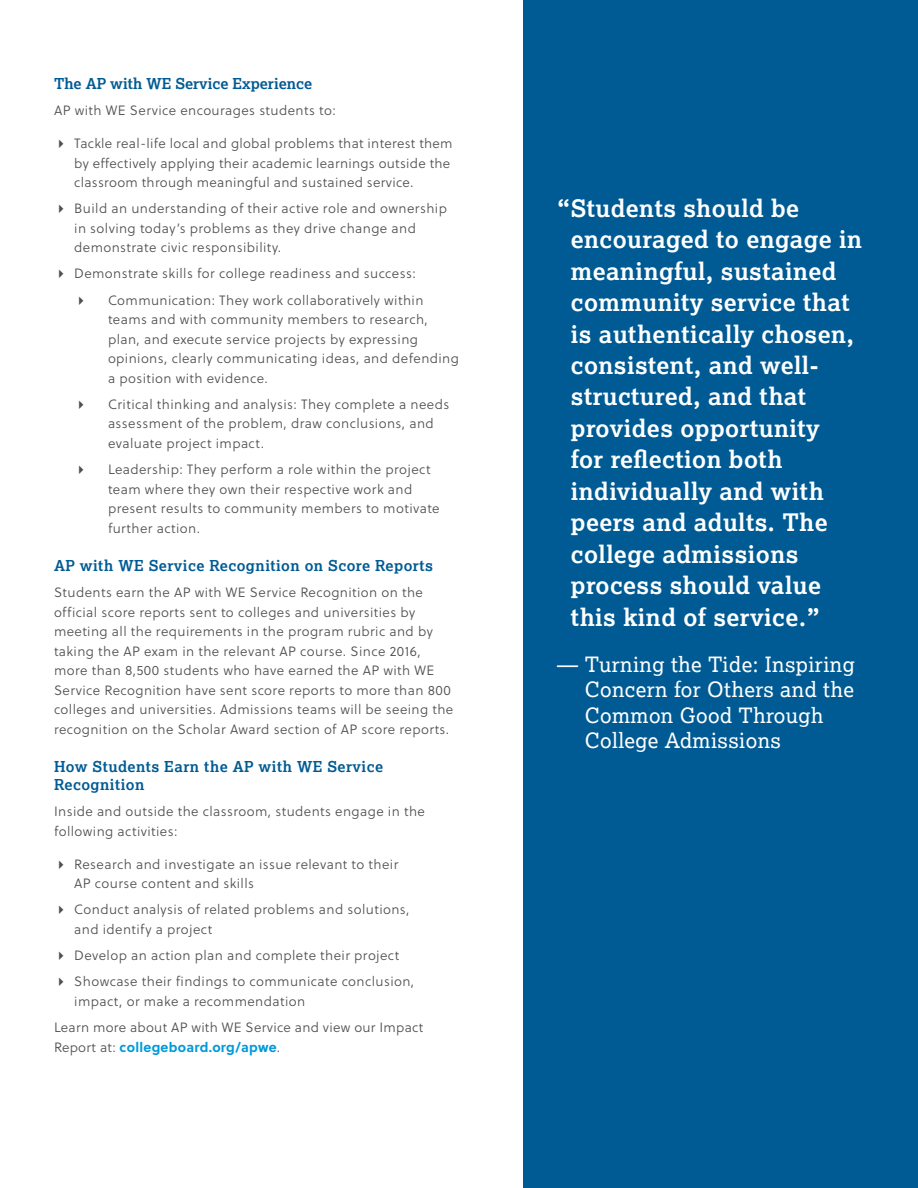
<style>
.page{position:relative;width:918px;height:1188px;background:#fff}
.page>*{position:absolute;margin:0;border:0;box-sizing:border-box;transform-origin:0 0}
.t1{font:700 24px/31.5px "Lexia";letter-spacing:.02em;color:#fff}
.t2{font:21px/25.5px "Lexia";letter-spacing:.02em;color:#fff}
.t3{font:700 15px/18px "Lexia";letter-spacing:.03em;color:#005b94}
.t4{font:700 15px "Lexia";color:#005b94}
.t5{font:13.5px/19.5px "Soleil Lt";letter-spacing:.03em;color:#4f4f51}
.s1{font-family:"Soleil";font-weight:700;color:#009ada}
</style>
<div class="page">
<div style="left:524px;top:0;width:394px;height:1188px;background:#005b94"></div>
<h5 class="t4" style="left:54px;top:74px;width:260px">The AP with WE Service Experience</h5>
<p class="t5" style="left:54px;top:100px;width:283px">AP with WE Service encourages students to:</p>
<p class="t5" style="left:74px;top:133px;width:380px">Tackle real-life local and global problems that interest them by efectively applying their academic learnings outside the classroom through meaningful and sustained service.</p>
<p class="t5" style="left:74px;top:199px;width:374px">Build an understanding of their active role and ownership in solving today’s problems as they drive change and demonstrate civic responsibility.</p>
<p class="t5" style="left:74px;top:264px;width:343px">Demonstrate skills for college readiness and success:</p>
<p class="t5" style="left:108px;top:290px;width:353px">Communication: They work collaboratively within teams and with community members to research, plan, and execute service projects by expressing opinions, clearly communicating ideas, and defending a position with evidence.</p>
<p class="t5" style="left:108px;top:394px;width:343px">Critical thinking and analysis: They complete a needs assessment of the problem, draw conclusions, and evaluate project impact.</p>
<p class="t5" style="left:108px;top:460px;width:333px">Leadership: They perform a role within the project team where they own their respective work and present results to community members to motivate further action.</p>
<h5 class="t3" style="left:54px;top:556px;width:381px">AP with WE Service Recognition on Score Reports</h5>
<p class="t5" style="left:54px;top:583px;width:401px">Students earn the AP with WE Service Recognition on the official score reports sent to colleges and universities by meeting all the requirements in the program rubric and by taking the AP exam in the relevant AP course. Since 2016, more than 8,500 students who have earned the AP with WE Service Recognition have sent score reports to more than 800 colleges and universities. Admissions teams will be seeing the recognition on the Scholar Award section of AP score reports.</p>
<p class="t3" style="left:54px;top:757px;width:331px">How Students Earn the AP with WE Service<br>Recognition</p>
<p class="t5" style="left:54px;top:802px;width:372px">Inside and outside the classroom, students engage in the following activities:</p>
<p class="t5" style="left:74px;top:854px;width:326px">Research and investigate an issue relevant to their<br>AP course content and skills</p>
<p class="t5" style="left:74px;top:900px;width:337px">Conduct analysis of related problems and solutions, and identify a project</p>
<p class="t5" style="left:74px;top:946px;width:327px">Develop an action plan and complete their project</p>
<p class="t5" style="left:74px;top:972px;width:342px">Showcase their findings to communicate conclusion, impact, or make a recommendation</p>
<p class="t5" style="left:54px;top:1018px;width:371px">Learn more about AP with WE Service and view our Impact<br>Report at: <span class="s1">collegeboard.org/apwe</span>.</p>
<p class="t1" style="left:571px;top:192px;width:293px;text-indent:-14px">“Students should be encouraged to engage in meaningful, sustained community service that is authentically chosen, consistent, and well&shy;structured, and that provides opportunity</p>
<h2 class="t1" style="left:571px;top:443px;width:213px">for reflection both</h2>
<p class="t1" style="left:571px;top:475px;width:258px">individually and with peers and adults. The college admissions process should value this kind of service.”</p>
<p class="t2" style="left:585px;top:651px;width:272px;text-indent:-27px">— Turning the Tide: Inspiring<br>Concern for Others and the<br>Common Good Through<br>College Admissions</p>
</div>
